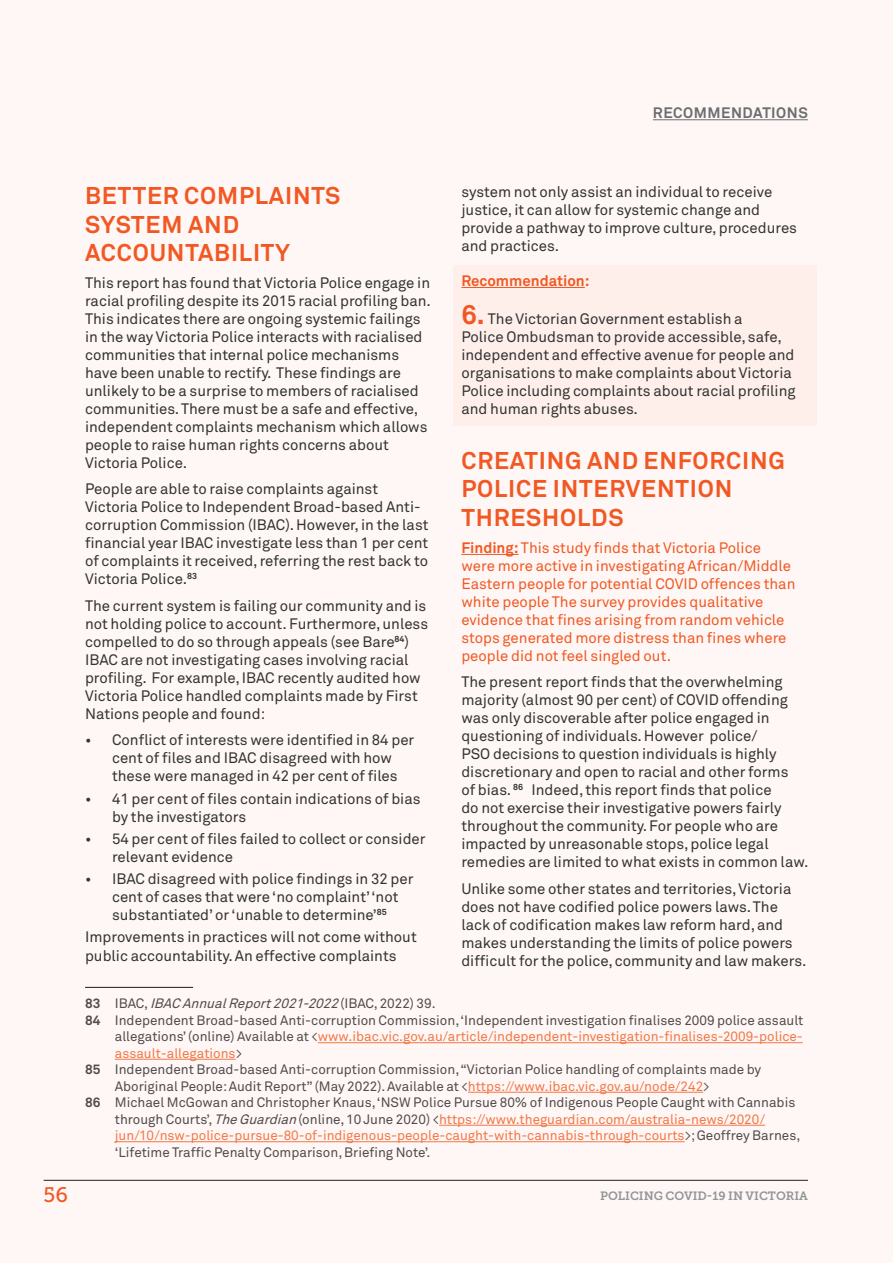
<style>
.page{position:relative;width:893px;height:1263px;background:#fef7f5}
.page>*{position:absolute;margin:0;border:0;box-sizing:border-box;transform-origin:0 0}
.t1{font:700 24px/28.8px "Akkurat Std";letter-spacing:.035em;color:#f15823}
.t2{font:21px "Museo Slab 500";color:#f15823}
.t3{font:15px/18px "Akkurat Pro";color:#323332}
.t4{font:15px/18px "Akkurat Pro";color:#f15823}
.t5{font:700 15px "Akkurat Std";letter-spacing:.035em;color:#6c6d70}
.t6{font:700 15px "Akkurat Std";color:#f15823}
.Footnote{font:13.5px/16.5px "Akkurat Pro";color:#504c4c}
.Footnote-2{font:italic 13.5px "Akkurat Pro";color:#504c4c}
.t7{font:12px "Museo Slab 700";color:#939598}
.s1{font-family:"Akkurat Std";font-weight:700;font-size:27px;color:#f15823}
.s2{font-family:"Akkurat Std";font-weight:700}
.s3{font-family:"Akkurat Std";font-weight:700;font-style:normal}
.s4{font-style:normal}
.s5{color:#f37747}
.s6{font-style:italic}
</style>
<div class="page">
<hr style="left:653px;top:119px;width:155px;height:1px;background:#6c6d70">
<hr style="left:44px;top:1180px;width:764px;height:1px;background:#231f20">
<hr style="left:85px;top:987px;width:108px;height:1px;background:#323332">
<hr style="left:318px;top:1042px;width:485px;height:1px;background:#f37747">
<hr style="left:115px;top:1059px;width:121px;height:1px;background:#f37747">
<hr style="left:468px;top:1092px;width:235px;height:1px;background:#f37747">
<hr style="left:439px;top:1125px;width:326px;height:1px;background:#f37747">
<hr style="left:115px;top:1141px;width:570px;height:1px;background:#f37747">
<div style="left:453px;top:265px;width:363px;height:32px;background:#feefeb"></div>
<hr style="left:461px;top:287px;width:124px;height:1px;background:#f15823">
<div style="left:453px;top:295px;width:363px;height:131px;background:#feefeb"></div>
<hr style="left:461px;top:554px;width:58px;height:1px;background:#f15823">
<p class="t5" style="left:653px;top:104px;width:156px">RECOMMENDATIONS</p>
<p class="t3" style="left:461px;top:183px;width:337px">system not only assist an individual to receive justice, it can allow for systemic change and provide a pathway to improve culture, procedures and practices.</p>
<p class="t6" style="left:461px;top:271px;width:130px">Recommendation:</p>
<p class="t3" style="left:461px;top:310px;width:336px"><span class="s1">6.</span> The Victorian Government establish a<br>Police Ombudsman to provide accessible, safe, independent and effective avenue for people and organisations to make complaints about Victoria Police including complaints about racial profiling and human rights abuses.</p>
<h2 class="t1" style="left:461px;top:445px;width:325px">CREATING AND ENFORCING<br>POLICE INTERVENTION<br>THRESHOLDS</h2>
<p class="t4" style="left:461px;top:539px;width:336px"><span class="s2">Finding:</span> This study finds that Victoria Police were more active in investigating African/Middle Eastern people for potential COVID offences than white people The survey provides qualitative evidence that fines arising from random vehicle stops generated more distress than fines where people did not feel singled out.</p>
<p class="t3" style="left:461px;top:673px;width:349px">The present report finds that the overwhelming majority (almost 90 per cent) of COVID offending was only discoverable after police engaged in questioning of individuals. However police/<br>PSO decisions to question individuals is highly discretionary and open to racial and other forms<br>of bias. <sup>86</sup> Indeed, this report finds that police<br>do not exercise their investigative powers fairly throughout the community. For people who are impacted by unreasonable stops, police legal remedies are limited to what exists in common law.</p>
<p class="t3" style="left:461px;top:880px;width:347px">Unlike some other states and territories, Victoria does not have codified police powers laws. The lack of codification makes law reform hard, and makes understanding the limits of police powers difficult for the police, community and law makers.</p>
<h2 class="t1" style="left:85px;top:181px;width:257px">BETTER COMPLAINTS<br>SYSTEM AND<br>ACCOUNTABILITY</h2>
<p class="t3" style="left:85px;top:274px;width:347px">This report has found that Victoria Police engage in racial profiling despite its 2015 racial profiling ban.<br>This indicates there are ongoing systemic failings in the way Victoria Police interacts with racialised communities that internal police mechanisms have been unable to rectify. These findings are unlikely to be a surprise to members of racialised communities. There must be a safe and effective, independent complaints mechanism which allows people to raise human rights concerns about Victoria Police.</p>
<p class="t3" style="left:85px;top:481px;width:345px">People are able to raise complaints against Victoria Police to Independent Broad-based Anti&shy;corruption Commission (IBAC). However, in the last financial year IBAC investigate less than 1 per cent of complaints it received, referring the rest back to Victoria Police.<sup>83</sup></p>
<p class="t3" style="left:85px;top:597px;width:345px">The current system is failing our community and is not holding police to account. Furthermore, unless compelled to do so through appeals (see Bare<sup>84</sup>)<br>IBAC are not investigating cases involving racial profiling. For example, IBAC recently audited how Victoria Police handled complaints made by First Nations people and found:</p>
<p class="t3" style="left:112px;top:732px;width:304px;text-indent:-27px">• Conflict of interests were identified in 84 per cent of files and IBAC disagreed with how these were managed in 42 per cent of files</p>
<p class="t3" style="left:112px;top:790px;width:310px;text-indent:-27px">• 41 per cent of files contain indications of bias by the investigators</p>
<p class="t3" style="left:112px;top:830px;width:315px;text-indent:-27px">• 54 per cent of files failed to collect or consider relevant evidence</p>
<p class="t3" style="left:112px;top:870px;width:303px;text-indent:-27px">• IBAC disagreed with police findings in 32 per cent of cases that were ‘no complaint’ ‘not substantiated’ or ‘unable to determine’<sup>85</sup></p>
<p class="t3" style="left:85px;top:929px;width:333px">Improvements in practices will not come without public accountability. An effective complaints</p>
<p class="Footnote-2" style="left:85px;top:995px;width:352px"><span class="s3">8 3</span> <span class="s4">I BAC ,</span> IBAC AnnualReport2021-2022<span class="s4">( I BAC , 2 0 2 2 ) 3 9 .</span></p>
<p class="Footnote" style="left:115px;top:1012px;width:690px;text-align:justify;text-indent:-30px"><span class="s2">84</span> Independent Broad-based Anti-corruption Commission, ‘Independent investigation finalises 2009 police assault allegations’ (online) Available at &lt;<span class="s5">www.ibac.vic.gov.au/article/independent-investigation-finalises-2009-police&shy;assault-allegations</span>&gt;</p>
<p class="Footnote" style="left:115px;top:1061px;width:648px;text-indent:-30px"><span class="s2">85</span> Independent Broad-based Anti-corruption Commission, “Victorian Police handling of complaints made by<br>Aboriginal People: Audit Report” (May 2022). Available at &lt;<span class="s5">https://www.ibac.vic.gov.au/node/242</span>&gt;</p>
<p class="Footnote" style="left:115px;top:1094px;width:687px;text-indent:-30px"><span class="s2">86</span> Michael McGowan and Christopher Knaus, ‘NSW Police Pursue 80% of Indigenous People Caught with Cannabis through Courts’, <span class="s6">TheGuardian</span>(online, 10 June 2020) &lt;<span class="s5">https://www.theguardian.com/australia-news/2020/ jun/10/nsw-police-pursue-80-of-indigenous-people-caught-with-cannabis-through-courts</span>&gt;; Geoffrey Barnes, ‘Lifetime Traffic Penalty Comparison, Briefing Note’.</p>
<h2 class="t2" style="left:44px;top:1183px;width:26px">56</h2>
<p class="t7" style="left:600px;top:1189px;width:209px">POLICING COVID-19 IN VICTORIA</p>
</div>
